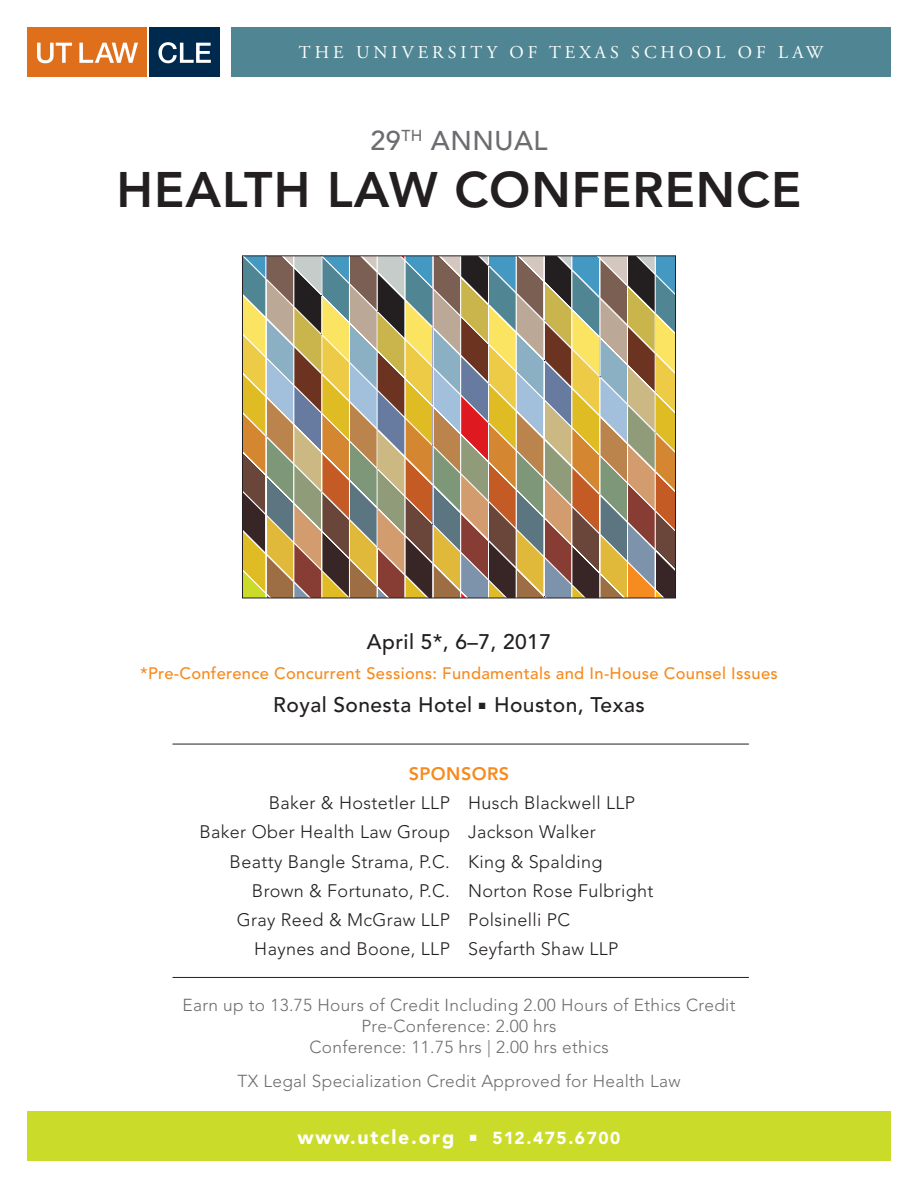
<style>
.page{position:relative;width:918px;height:1188px;background:#fff}
.page>*{position:absolute;margin:0;border:0;box-sizing:border-box;transform-origin:0 0}
.t1{font:800 49.5px "Avenir LT Std";letter-spacing:.02em;color:#231f20}
.t2{font:500 27px "Avenir LT Std";letter-spacing:.02em;color:#6c6d70}
.t3{font:500 21px "Avenir LT Std";letter-spacing:.02em;color:#231f20}
.t4{font:900 19.5px "Avenir LT Std";letter-spacing:.09em;color:#fff}
.t5{font:300 18px/29.2px "Avenir LT Std";letter-spacing:.02em;color:#231f20;text-align:right}
.t6{font:18px "Adobe Garamond Pro";letter-spacing:.22em;color:#fff}
.t7{font:800 18px "Avenir LT Std";letter-spacing:.02em;color:#f68b1f}
.t8{font:300 17.25px/21px "Avenir LT Std";letter-spacing:.02em;color:#6c6d70;text-align:center}
.t9{font:500 16.5px "Avenir LT Std";letter-spacing:.02em;color:#f68b1f}
.s1{font-size:17.25px}
</style>
<div class="page">
<div style="left:231px;top:27px;width:660px;height:50px;background:#508693"></div>
<div style="left:27px;top:1112px;width:864px;height:49px;background:#cadb2a"></div>
<svg style="left:242px;top:258px;width:434px;height:341px;background:#a4936f"></svg>
<div style="left:242px;top:256px;width:434px;height:342px;border:1px solid #231f20"></div>
<hr style="left:172px;top:977px;width:577px;height:1px;background:#231f20">
<hr style="left:172px;top:744px;width:577px;height:1px;background:#231f20">
<div style="left:150px;top:27px;width:70px;height:50px;background:#00294e"></div>
<div style="left:27px;top:27px;width:120px;height:50px;background:#e06f1c"></div>
<svg style="left:37px;top:43px;width:35px;height:20px"></svg>
<svg style="left:79px;top:43px;width:59px;height:20px"></svg>
<svg style="left:158px;top:42px;width:53px;height:21px"></svg>
<p class="t6" style="left:299px;top:42px;width:526px">THE UNIVERSITY OF TEXAS SCHOOL OF LAW</p>
<h2 class="t2" style="left:370px;top:125px;width:179px">29<sup>TH</sup> ANNUAL</h2>
<h1 class="t1" style="left:117px;top:161px;width:686px">HEALTH LAW CONFERENCE</h1>
<p class="t3" style="left:367px;top:629px;width:186px">April 5*, 6–7, 2017</p>
<p class="t9" style="left:140px;top:663px;width:639px">*Pre-Conference Concurrent Sessions: Fundamentals and In-House Counsel Issues</p>
<p class="t3" style="left:273px;top:692px;width:373px">Royal Sonesta Hotel ■ Houston, Texas</p>
<p class="t7" style="left:409px;top:763px;width:102px">SPONSORS</p>
<p class="t5" style="left:200px;top:788px;width:252px">Baker &amp; Hostetler LLP<br>Baker Ober Health Law Group<br>Beatty Bangle Strama, P.C.<br>Brown &amp; Fortunato, P.C.<br>Gray Reed &amp; McGraw LLP<br>Haynes and Boone, LLP</p>
<p class="t5" style="left:468px;top:788px;width:187px;text-align:left">Husch Blackwell LLP<br>Jackson Walker<br>King &amp; Spalding<br>Norton Rose Fulbright<br>Polsinelli PC<br>Seyfarth Shaw LLP</p>
<p class="t8" style="left:183px;top:994px;width:554px">Earn up to 13.75 Hours of Credit Including 2.00 Hours of Ethics Credit<br>Pre-Conference: 2.00 hrs<br>Conference: 11.75 hrs | 2.00 hrs ethics</p>
<p class="t8" style="left:238px;top:1071px;width:444px">TX Legal Specialization Credit Approved for Health Law</p>
<p class="t4" style="left:297px;top:1125px;width:325px">www.utcle.org ■ <span class="s1">512.475.6700</span></p>
</div>
